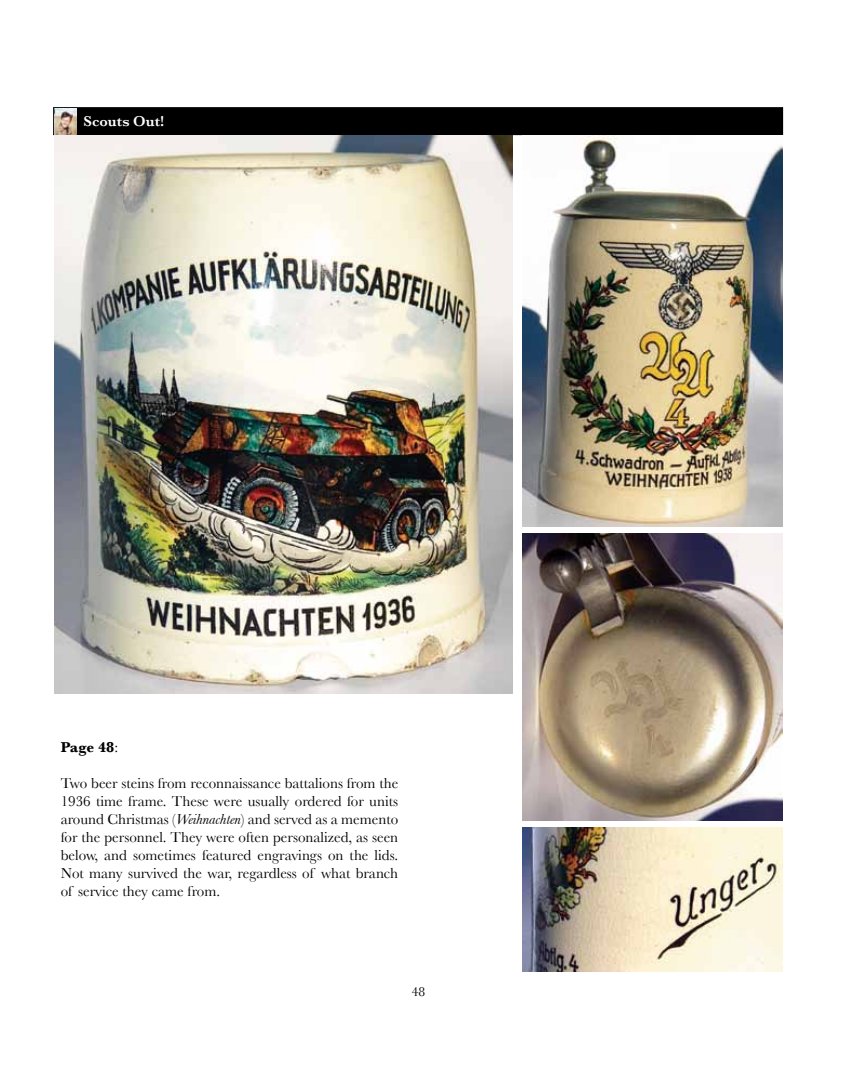
<style>
.page{position:relative;width:864px;height:1080px;background:#fff}
.page>*{position:absolute;margin:0;border:0;box-sizing:border-box;transform-origin:0 0}
.t1{font:15px/18px "Baskerville";color:#000;text-align:justify}
.t2{font:600 15px "Baskerville";color:#fff}
.t3{font:700 15px "Baskerville";color:#000}
.t4{font:13.5px "Baskerville";color:#000}
.s1{font-weight:400}
.s2{font-style:italic}
</style>
<div class="page">
<div style="left:54px;top:108px;width:729px;height:27px;background:#000"></div>
<div style="left:53px;top:107px;width:730px;height:28px;border:1px solid #000"></div>
<img style="left:54px;top:108px;width:23px;height:27px">
<img style="left:523px;top:827px;width:260px;height:145px">
<img style="left:523px;top:534px;width:260px;height:286px">
<img style="left:523px;top:135px;width:260px;height:392px">
<img style="left:54px;top:135px;width:459px;height:558px">
<p class="t2" style="left:84px;top:112px;width:82px">Scouts Out!</p>
<p class="t3" style="left:61px;top:738px;width:59px">Page 48<span class="s1">:</span></p>
<p class="t1" style="left:61px;top:774px;width:339px">Two beer steins from reconnaissance battalions from the 1936 time frame. These were usually ordered for units around Christmas (<span class="s2">Weihnachten</span>) and served as a memento for the personnel. They were often personalized, as seen below, and sometimes featured engravings on the lids.<br>Not many survived the war, regardless of what branch of service they came from.</p>
<p class="t4" style="left:412px;top:984px;width:15px">48</p>
</div>
